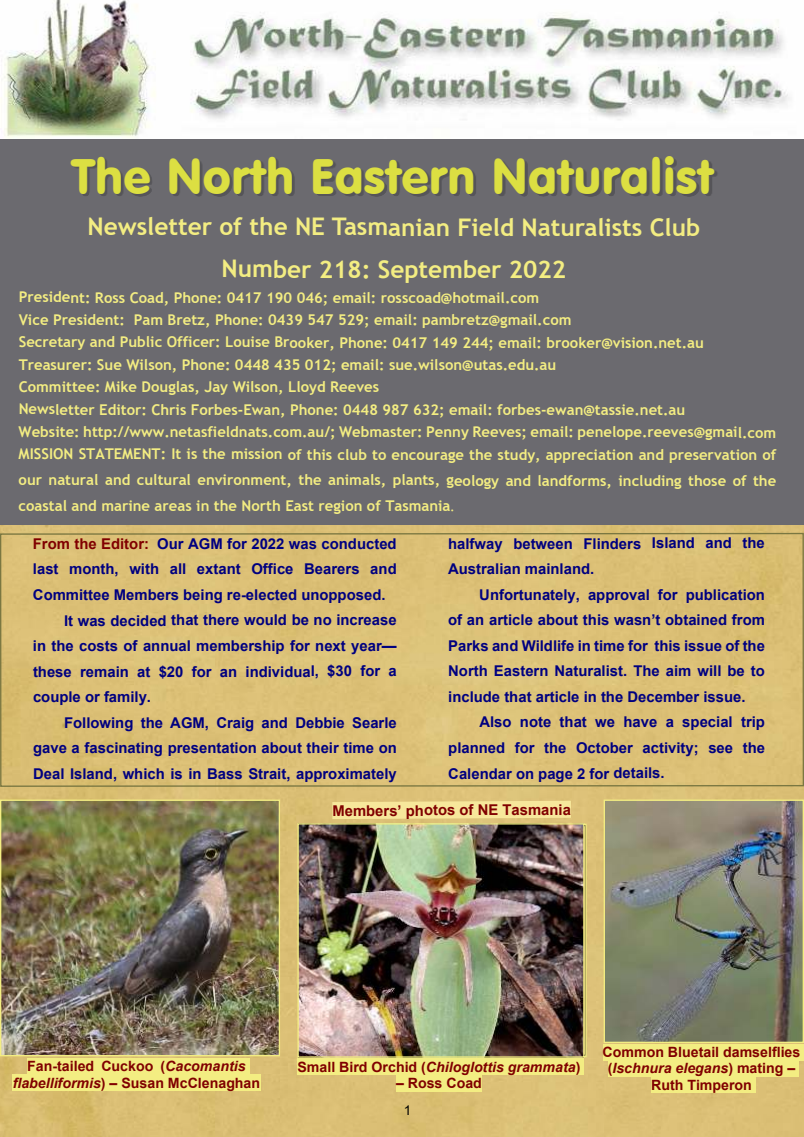
<style>
.page{position:relative;width:804px;height:1137px;background:#fff}
.page>*{position:absolute;margin:0;border:0;box-sizing:border-box;transform-origin:0 0}
.t1{font:48.6px "VAG Rounded BT";color:#dcdf42}
.t2{font:700 24.3px/42.3px "Trebuchet MS";color:#f3ed82;text-align:center}
.t3{font:700 14.85px/22.4px "Trebuchet MS";color:#f3ed82}
.t4{font:700 14.85px/25.5px "Arial";color:#000080;text-align:justify}
.t5{font:700 14.85px "Arial";letter-spacing:-.005em;color:#800000}
.t6{font:700 14.1px/16.2px "Arial";color:#800000;text-align:center}
.t7{font:italic 700 14.1px "Arial";color:#800000}
.t8{font:13.5px "Arial";color:#000}
.s1{font-size:10.8px}
.s2{color:#800000}
.s3{font-style:italic}
.s4{font-style:normal}
</style>
<div class="page">
<img style="left:0;top:525px;width:804px;height:612px">
<div style="left:0;top:0;width:804px;height:525px;background:#6b6a6f"></div>
<img style="left:12px;top:138px;width:756px;height:59px">
<div style="left:0;top:532px;width:804px;height:255px;background:#dcc077"></div>
<img style="left:0;top:0;width:804px;height:138px">
<svg style="left:332px;top:800px;width:239px;height:19px;background:#f4e397"></svg>
<div style="left:297px;top:1058px;width:129px;height:16px;background:#f3ed82"></div>
<div style="left:426px;top:1058px;width:149px;height:16px;background:#f3ed82"></div>
<div style="left:575px;top:1058px;width:5px;height:16px;background:#f3ed82"></div>
<hr style="left:580px;top:1058px;width:4px;height:16px;background:#f3ed82">
<div style="left:396px;top:1074px;width:86px;height:17px;background:#f3ed82"></div>
<div style="left:27px;top:1058px;width:138px;height:16px;background:#f3ed82"></div>
<div style="left:165px;top:1058px;width:81px;height:16px;background:#f3ed82"></div>
<hr style="left:246px;top:1058px;width:3px;height:16px;background:#f3ed82">
<div style="left:13px;top:1074px;width:88px;height:16px;background:#f3ed82"></div>
<div style="left:101px;top:1074px;width:159px;height:16px;background:#f3ed82"></div>
<div style="left:602px;top:1044px;width:198px;height:16px;background:#f3ed82"></div>
<hr style="left:800px;top:1044px;width:4px;height:16px;background:#f3ed82">
<div style="left:607px;top:1060px;width:5px;height:16px;background:#f3ed82"></div>
<div style="left:612px;top:1060px;width:116px;height:16px;background:#f3ed82"></div>
<div style="left:728px;top:1060px;width:67px;height:16px;background:#f3ed82"></div>
<hr style="left:795px;top:1060px;width:4px;height:16px;background:#f3ed82">
<div style="left:651px;top:1076px;width:101px;height:16px;background:#f3ed82"></div>
<hr style="left:752px;top:1076px;width:4px;height:16px;background:#f3ed82">
<img style="left:605px;top:801px;width:197px;height:240px">
<div style="left:603px;top:799px;width:201px;height:244px;border:1px solid #f3ed82"></div>
<img style="left:2px;top:801px;width:276px;height:253px">
<div style="left:0;top:799px;width:280px;height:257px;border:1px solid #f3ed82"></div>
<img style="left:299px;top:825px;width:283px;height:230px">
<div style="left:297px;top:823px;width:287px;height:234px;border:1px solid #f3ed82"></div>
<h1 class="t1" style="left:72px;top:157px;width:643px">The North Eastern Naturalist</h1>
<h2 class="t2" style="left:88px;top:208px;width:614px">Newsletter of the NE Tasmanian Field Naturalists Club<br>Number 218: September 2022</h2>
<p class="t3" style="left:19px;top:287px;width:759px">President: Ross Coad, Phone: 0417 190 046; email: rosscoad@hotmail.com<br>Vice President: Pam Bretz, Phone: 0439 547 529; email: pambretz@gmail.com<br>Secretary and Public Officer: Louise Brooker, Phone: 0417 149 244; email: brooker@vision.net.au Treasurer: Sue Wilson, Phone: 0448 435 012; email: sue.wilson@utas.edu.au<br>Committee: Mike Douglas, Jay Wilson, Lloyd Reeves<br>Newsletter Editor: Chris Forbes-Ewan, Phone: 0448 987 632; email: forbes-ewan@tassie.net.au<br>Website: http://www.netasfieldnats.com.au/; Webmaster: Penny Reeves; email: penelope.reeves@gmail.com MISSION STATEMENT: It is the mission of this club to encourage the study, appreciation and preservation of</p>
<p class="t3" style="left:19px;top:468px;width:759px;line-height:25.7px">our natural and cultural environment, the animals, plants, geology and landforms, including those of the coastal and marine areas in the North East region of Tasmania<span class="s1">.</span></p>
<p class="t4" style="left:33px;top:532px;width:365px"><span class="s2">From the Editor:</span> Our AGM for 2022 was conducted</p>
<p class="t4" style="left:33px;top:558px;width:365px">last month, with all extant Office Bearers and</p>
<p class="t4" style="left:33px;top:583px;width:354px">Committee Members being re-elected unopposed.</p>
<p class="t4" style="left:64px;top:609px;width:334px">It was decided that there would be no increase</p>
<p class="t4" style="left:33px;top:634px;width:365px">in the costs of annual membership for next year—</p>
<p class="t4" style="left:33px;top:660px;width:365px">these remain at $20 for an individual, $30 for a</p>
<p class="t4" style="left:33px;top:685px;width:120px">couple or family.</p>
<p class="t4" style="left:64px;top:711px;width:334px">Following the AGM, Craig and Debbie Searle</p>
<p class="t4" style="left:33px;top:736px;width:365px">gave a fascinating presentation about their time on</p>
<p class="t4" style="left:33px;top:762px;width:365px">Deal Island, which is in Bass Strait, approximately</p>
<p class="t4" style="left:448px;top:532px;width:318px">halfway between Flinders Island and the<br>Australian mainland.</p>
<p class="t4" style="left:448px;top:583px;width:318px;text-indent:31px">Unfortunately, approval for publication of an article about this wasn’t obtained from Parks and Wildlife in time for this issue of the North Eastern Naturalist. The aim will be to include that article in the December issue.</p>
<p class="t4" style="left:448px;top:710px;width:318px;text-indent:31px">Also note that we have a special trip planned for the October activity; see the Calendar on page 2 for details.</p>
<p class="t5" style="left:332px;top:804px;width:240px">Members’ photos of NE Tasmania</p>
<p class="t6" style="left:13px;top:1059px;width:249px">Fan-tailed Cuckoo (<span class="s3">Cacomantis flabelliformis</span>) – Susan McClenaghan</p>
<p class="t7" style="left:297px;top:1061px;width:284px"><span class="s4">Small Bird Orchid (</span>Chiloglottis grammata<span class="s4">)</span></p>
<p class="t6" style="left:396px;top:1076px;width:87px">– Ross Coad</p>
<p class="t8" style="left:404px;top:1104px;width:9px">1</p>
<p class="t6" style="left:602px;top:1045px;width:199px">Common Bluetail damselflies (<span class="s3">Ischnura elegans</span>) mating –<br>Ruth Timperon</p>
</div>
